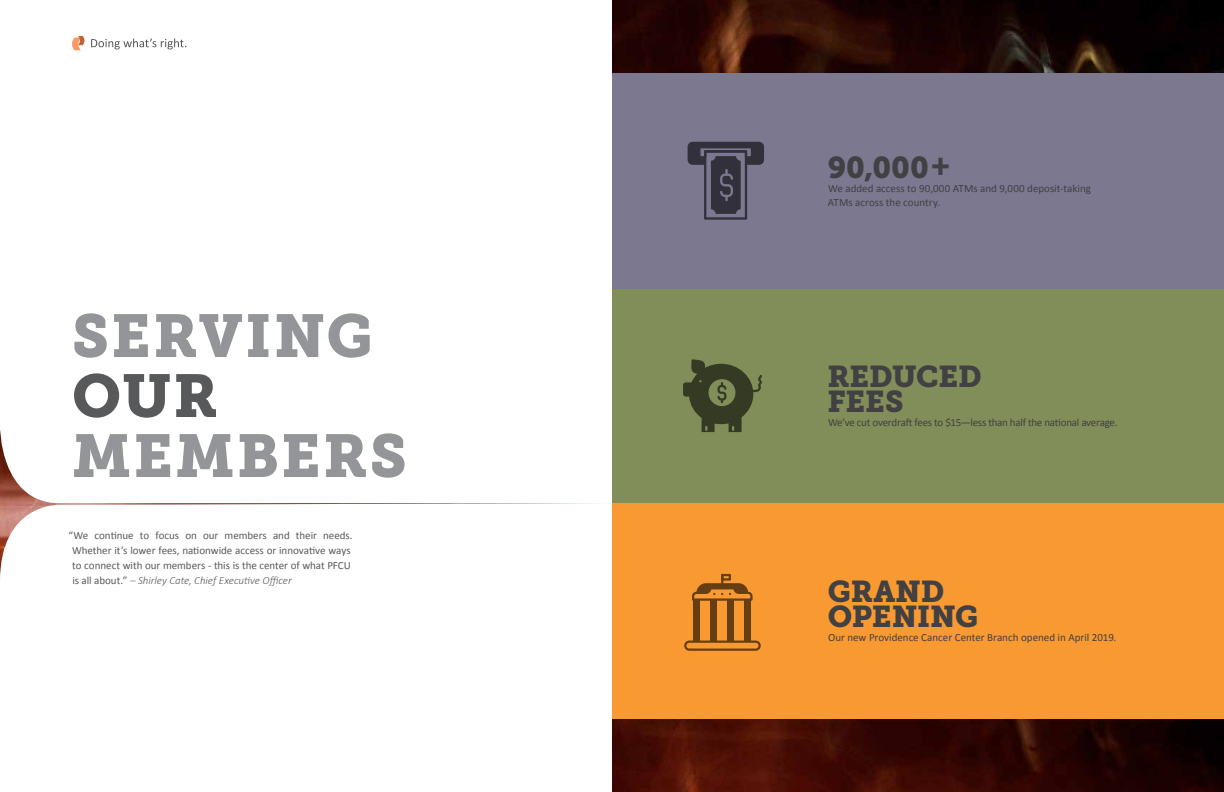
<style>
.page{position:relative;width:1224px;height:792px;background:#fff}
.page>*{position:absolute;margin:0;border:0;box-sizing:border-box;transform-origin:0 0}
.t1{font:60px "Museo Slab 900";letter-spacing:.04em;color:#939598}
.t2{font:60px "Museo Slab 900";color:#58595b}
.t3{font:30px/25px "Museo Slab 900";letter-spacing:-.005em;color:#414042}
.t4{font:11px/15px "Calibri";letter-spacing:-.005em;color:#58595b}
.t5{font:11px/14px "Calibri";letter-spacing:-.005em;color:#414042}
.t6{font:11px "Calibri";letter-spacing:-.025em;color:#414042}
.s1{font-weight:300;font-style:italic}
</style>
<div class="page">
<img style="left:612px;top:0;width:612px;height:73px">
<img style="left:612px;top:718px;width:612px;height:74px">
<div style="left:612px;top:288px;width:612px;height:215px;background:#828e59"></div>
<div style="left:612px;top:73px;width:612px;height:215px;background:#7b7890"></div>
<div style="left:612px;top:503px;width:612px;height:215px;background:#f89a31"></div>
<svg style="left:684px;top:641px;width:77px;height:10px"></svg>
<div style="left:693px;top:600px;width:7px;height:42px;background:#653e13"></div>
<div style="left:710px;top:600px;width:7px;height:42px;background:#653e13"></div>
<div style="left:727px;top:600px;width:7px;height:42px;background:#653e13"></div>
<div style="left:744px;top:600px;width:7px;height:42px;background:#653e13"></div>
<svg style="left:692px;top:574px;width:61px;height:27px"></svg>
<svg style="left:688px;top:142px;width:76px;height:78px"></svg>
<svg style="left:683px;top:359px;width:79px;height:73px"></svg>
<img style="left:0;top:430px;width:594px;height:148px">
<h1 class="t1" style="left:72px;top:301px;width:302px">SERVING</h1>
<h1 class="t2" style="left:72px;top:361px;width:147px">OUR</h1>
<h1 class="t1" style="left:72px;top:421px;width:336px">MEMBERS</h1>
<p class="t4" style="left:72px;top:528px;width:282px;text-indent:-3px">“We continue to focus on our members and their needs.<br>Whether it’s lower fees, nationwide access or innovative ways to connect with our members - this is the center of what PFCU is all about.” <span class="s1">– Shirley Cate, Chief Executive Officer</span></p>
<h2 class="t3" style="left:828px;top:155px;width:124px">90,000+</h2>
<p class="t5" style="left:828px;top:181px;width:265px">We added access to 90,000 ATMs and 9,000 deposit-taking<br>ATMs across the country.</p>
<h2 class="t3" style="left:827px;top:365px;width:156px">REDUCED<br>FEES</h2>
<p class="t6" style="left:828px;top:415px;width:291px">We’ve cut overdraft fees to $15—less than half the national average.</p>
<h2 class="t3" style="left:828px;top:580px;width:152px">GRAND<br>OPENING</h2>
<p class="t5" style="left:828px;top:631px;width:290px">Our new Providence Cancer Center Branch opened in April 2019.</p>
</div>
